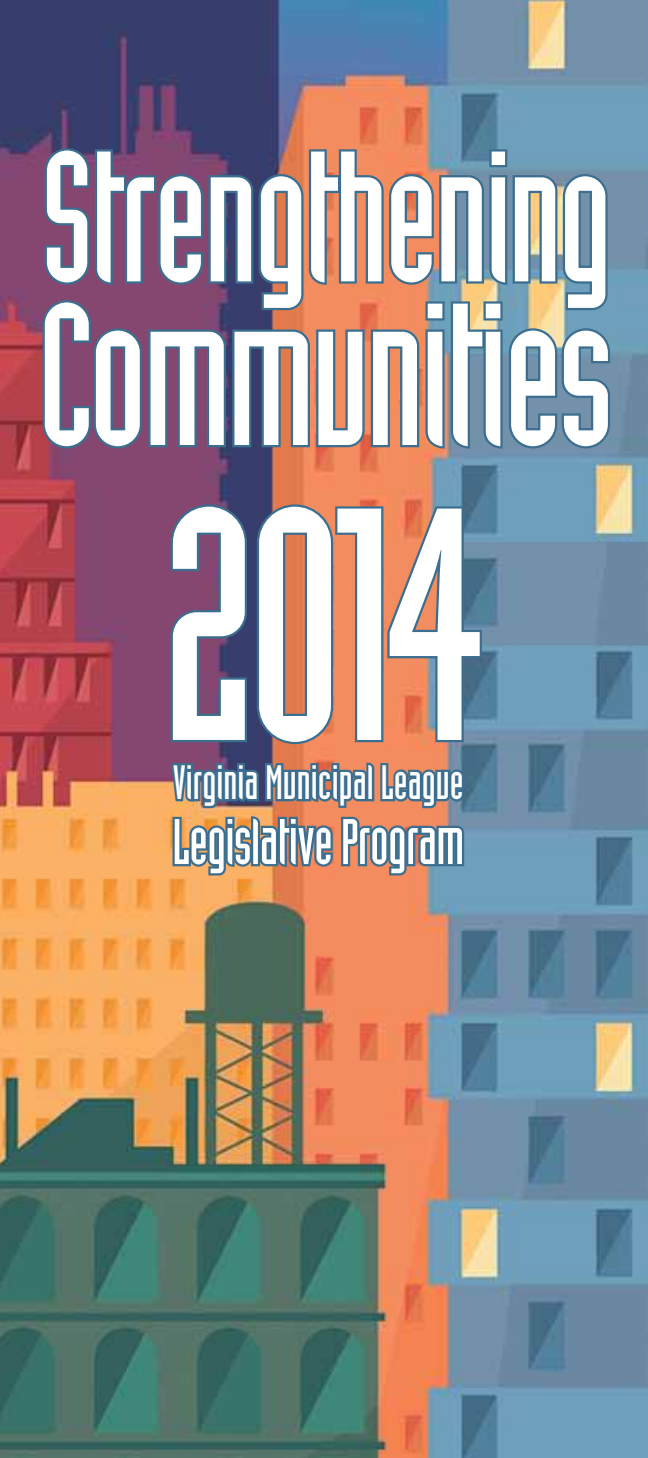
<style>
.page{position:relative;width:648px;height:1458px;background:#fff}
.page>*{position:absolute;margin:0;border:0;box-sizing:border-box;transform-origin:0 0}
.t1{font:324px "Industria Solid";color:#fff}
.t2{font:198px "Industria Solid";letter-spacing:-.02em;color:#fff}
.t3{font:181.8px "Industria Solid";letter-spacing:-.02em;color:#fff}
.t4{font:63px "Industria Solid";letter-spacing:-.01em;color:#fff}
.t5{font:47.25px "Industria Solid";color:#fff}
</style>
<div class="page">
<img style="left:0;top:0;width:648px;height:1458px">
<svg style="left:40px;top:146px;width:572px;height:305px;background:#807080"></svg>
<svg style="left:168px;top:502px;width:316px;height:564px;background:#9c7970"></svg>
<h3 class="t3" style="left:40px;top:118px;width:573px">Strengthening</h3>
<h2 class="t2" style="left:37px;top:267px;width:577px">Communities</h2>
<h1 class="t1" style="left:161px;top:449px;width:326px">2014</h1>
<p class="t5" style="left:173px;top:757px;width:293px">Virginia Municipal League</p>
<h3 class="t4" style="left:172px;top:807px;width:293px">Legislative Program</h3>
</div>
